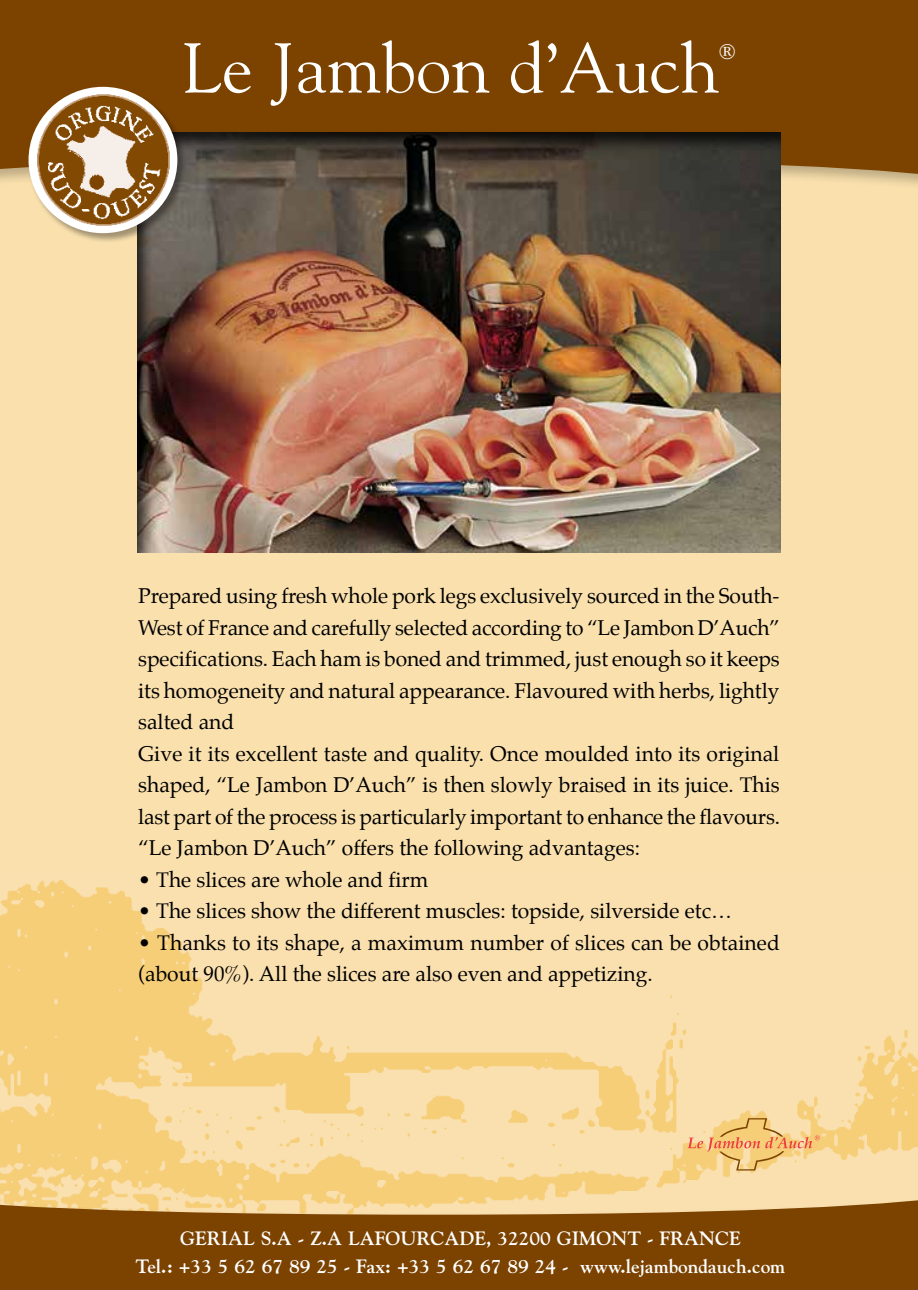
<style>
.page{position:relative;width:918px;height:1290px;background:#fff}
.page>*{position:absolute;margin:0;border:0;box-sizing:border-box;transform-origin:0 0}
.t1{font:70px "Goudy";color:#fff}
.t2{font:21px/31.5px "Palatino";color:#000}
.t3{font:21px "Goudy";color:#fff}
.t4{font:700 19.25px/28px "Goudy";color:#fff;text-align:center}
</style>
<div class="page">
<div style="left:0;top:0;width:918px;height:1236px;background:#f9e0ad"></div>
<img style="left:0;top:880px;width:918px;height:313px">
<div style="left:0;top:0;width:918px;height:179px;background:#7c4300"></div>
<svg style="left:687px;top:1118px;width:132px;height:52px"></svg>
<div style="left:137px;top:132px;width:644px;height:423px;background:#000;opacity:.75"></div>
<div style="left:28px;top:86px;width:159px;height:157px;background:#000;opacity:.35"></div>
<img style="left:29px;top:87px;width:148px;height:146px">
<div style="left:0;top:1193px;width:918px;height:97px;background:#000;opacity:.25"></div>
<svg style="left:0;top:1196px;width:918px;height:94px;background:#905b19"></svg>
<h1 class="t1" style="left:183px;top:25px;width:538px">Le Jambon d’Auch</h1>
<p class="t3" style="left:719px;top:39px;width:17px">®</p>
<p class="t2" style="left:138px;top:580px;width:643px">Prepared using fresh whole pork legs exclusively sourced in the South-West of France and carefully selected according to “Le Jambon D’Auch” specifications. Each ham is boned and trimmed, just enough so it keeps its homogeneity and natural appearance. Flavoured with herbs, lightly salted and<br>Give it its excellent taste and quality. Once moulded into its original shaped, “Le Jambon D’Auch” is then slowly braised in its juice. This last part of the process is particularly important to enhance the flavours. “Le Jambon D’Auch” offers the following advantages:</p>
<p class="t2" style="left:138px;top:863px;width:292px">• The slices are whole and firm</p>
<p class="t2" style="left:138px;top:895px;width:595px">• The slices show the different muscles: topside, silverside etc…</p>
<p class="t2" style="left:138px;top:926px;width:643px">• Thanks to its shape, a maximum number of slices can be obtained (about 90%). All the slices are also even and appetizing.</p>
<p class="t4" style="left:136px;top:1224px;width:651px">GERIAL S.A - Z.A LAFOURCADE, 32200 GIMONT - FRANCE<br>Tel.: +33 5 62 67 89 25 - Fax: +33 5 62 67 89 24 - www.lejambondauch.com</p>
</div>
